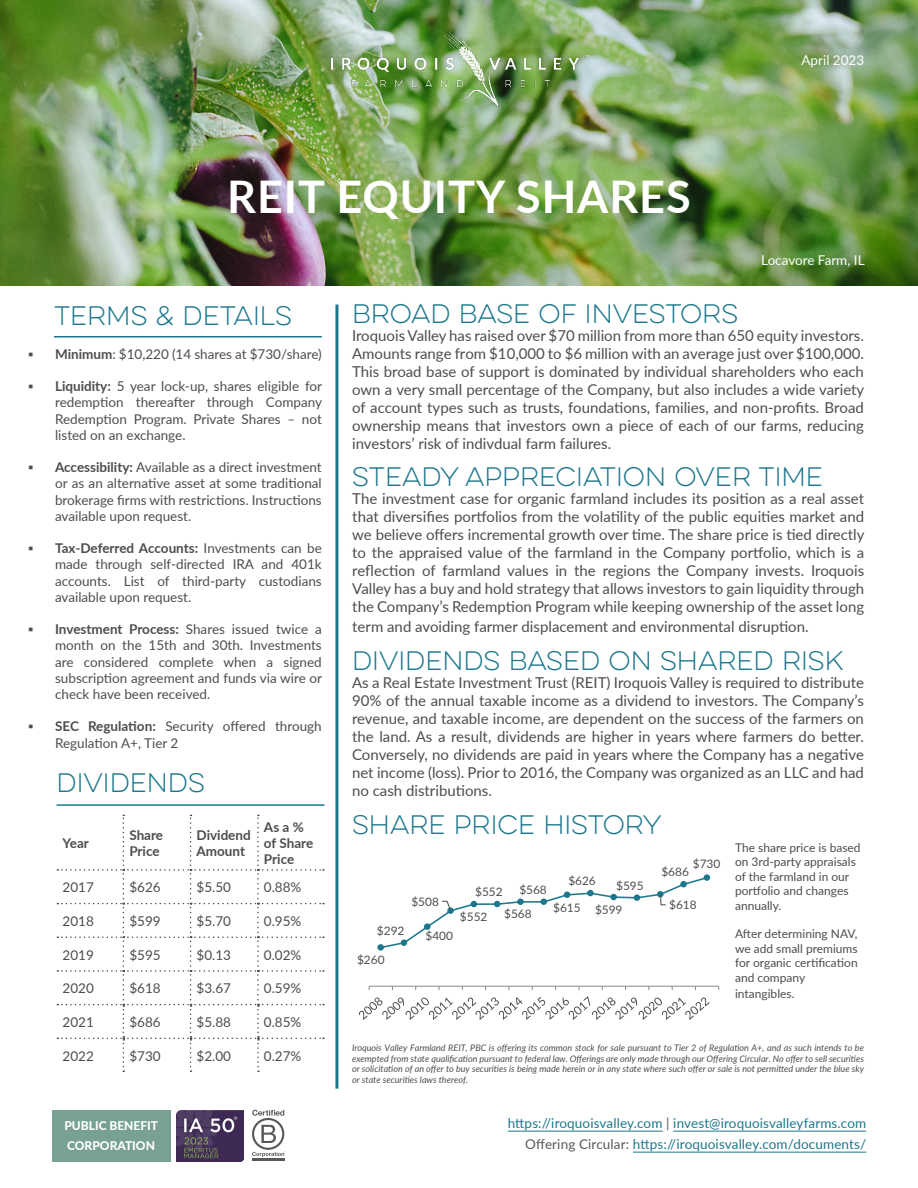
<style>
.page{position:relative;width:918px;height:1188px;background:#fff}
.page>*{position:absolute;margin:0;border:0;box-sizing:border-box;transform-origin:0 0}
.t1{font:700 45px "Lato";letter-spacing:.02em;color:#fff}
.t2{font:100 24px "Eveleth Clean";color:#1c778d}
.t3{font:15px/18px "Lato";color:#4d4d4f;text-align:justify}
.t4{font:13.5px/16.2px "Lato";color:#4d4d4f;text-align:justify}
.t5{font:13.5px "Lato";letter-spacing:.01em;color:#1c788c}
.t6{font:700 13.5px/16.2px "Lato";color:#4d4d4f}
.t7{font:13.5px "Lato";color:#fff}
.t8{font:12px/14.4px "Lato";color:#4d4d4f}
.t9{font:800 12px "Lato";color:#fff}
.t10{font:11.7px "Lato";letter-spacing:-.005em;color:#4d4d4f}
.t11{font:italic 9px/10.8px "Lato";color:#4d4d4f;text-align:justify}
.s1{font-weight:700}
.s2{color:#57585a}
</style>
<div class="page">
<hr style="left:54px;top:336px;width:268px;height:2px;background:#1c778d">
<hr style="left:335px;top:305px;width:3px;height:784px;background:#1c778d">
<hr style="left:508px;top:1131px;width:155px;height:1px;background:#1c788c">
<hr style="left:673px;top:1131px;width:193px;height:1px;background:#1c788c">
<hr style="left:633px;top:1152px;width:233px;height:1px;background:#1c788c">
<img style="left:0;top:0;width:918px;height:285px">
<div style="left:52px;top:1111px;width:118px;height:51px;background:#78a194"></div>
<img style="left:177px;top:1110px;width:67px;height:51px">
<svg style="left:57px;top:815px;width:267px;height:257px"></svg>
<hr style="left:57px;top:804px;width:267px;height:2px;background:#1c778d">
<img style="left:322px;top:27px;width:273px;height:83px">
<hr style="left:369px;top:986px;width:350px;height:1px;background:#898989">
<div style="left:377px;top:944px;width:7px;height:7px;border:2px solid #1c778d;border-radius:50%"></div>
<div style="left:704px;top:874px;width:6px;height:7px;border:2px solid #1c778d;border-radius:50%"></div>
<svg style="left:379px;top:876px;width:330px;height:73px"></svg>
<svg style="left:359px;top:996px;width:351px;height:24px"></svg>
<hr style="left:252px;top:1158px;width:32px;height:2px;background:#57585a">
<svg style="left:252px;top:1110px;width:33px;height:47px"></svg>
<p class="t1" style="left:227px;top:164px;width:465px">REIT EQUITY SHARES</p>
<p class="t7" style="left:802px;top:50px;width:64px">April 2023</p>
<p class="t7" style="left:761px;top:250px;width:105px">Locavore Farm, IL</p>
<p class="t2" style="left:54px;top:300px;width:240px">TERMS &amp; DETAILS</p>
<p class="t4" style="left:28px;top:345px;width:295px">▪ <span class="s1">Minimum</span>: $10,220 (14 shares at $730/share)</p>
<p class="t4" style="left:55px;top:378px;width:269px;text-indent:-27px">▪ <span class="s1">Liquidity:</span> 5 year lock-up, shares eligible for redemption thereafter through Company Redemption Program. Private Shares – not listed on an exchange.</p>
<p class="t4" style="left:55px;top:459px;width:268px;text-indent:-27px">▪ <span class="s1">Accessibility:</span> Available as a direct investment or as an alternative asset at some traditional brokerage firms with restrictions. Instructions available upon request.</p>
<p class="t4" style="left:55px;top:540px;width:268px;text-indent:-27px">▪ <span class="s1">Tax-Deferred Accounts:</span> Investments can be made through self-directed IRA and 401k accounts. List of third-party custodians available upon request.</p>
<p class="t4" style="left:55px;top:621px;width:269px;text-indent:-27px">▪ <span class="s1">Investment Process:</span> Shares issued twice a month on the 15th and 30th. Investments are considered complete when a signed subscription agreement and funds via wire or check have been received.</p>
<p class="t4" style="left:55px;top:718px;width:268px;text-indent:-27px">▪ <span class="s1">SEC Regulation:</span> Security offered through<br>Regulation A+, Tier 2</p>
<p class="t2" style="left:57px;top:766px;width:150px">DIVIDENDS</p>
<p class="t6" style="left:63px;top:834px;width:28px">Year</p>
<p class="t6" style="left:129px;top:826px;width:35px">Share<br>Price</p>
<p class="t6" style="left:197px;top:826px;width:56px">Dividend<br>Amount</p>
<p class="t6" style="left:264px;top:818px;width:51px">As a % of Share<br>Price</p>
<p class="t4" style="left:63px;top:879px;width:33px">2017</p>
<p class="t4" style="left:129px;top:879px;width:33px">$626</p>
<p class="t4" style="left:197px;top:879px;width:36px">$5.50</p>
<p class="t4" style="left:264px;top:879px;width:39px">0.88%</p>
<p class="t4" style="left:63px;top:912px;width:33px">2018</p>
<p class="t4" style="left:129px;top:912px;width:33px">$599</p>
<p class="t4" style="left:197px;top:912px;width:36px">$5.70</p>
<p class="t4" style="left:264px;top:912px;width:39px">0.95%</p>
<p class="t4" style="left:63px;top:946px;width:33px">2019</p>
<p class="t4" style="left:129px;top:946px;width:33px">$595</p>
<p class="t4" style="left:197px;top:946px;width:36px">$0.13</p>
<p class="t4" style="left:264px;top:946px;width:39px">0.02%</p>
<p class="t4" style="left:63px;top:980px;width:33px">2020</p>
<p class="t4" style="left:129px;top:980px;width:33px">$618</p>
<p class="t4" style="left:197px;top:980px;width:36px">$3.67</p>
<p class="t4" style="left:264px;top:980px;width:39px">0.59%</p>
<p class="t4" style="left:63px;top:1013px;width:33px">2021</p>
<p class="t4" style="left:129px;top:1013px;width:33px">$686</p>
<p class="t4" style="left:197px;top:1013px;width:36px">$5.88</p>
<p class="t4" style="left:264px;top:1013px;width:39px">0.85%</p>
<p class="t4" style="left:63px;top:1047px;width:33px">2022</p>
<p class="t4" style="left:129px;top:1047px;width:33px">$730</p>
<p class="t4" style="left:197px;top:1047px;width:36px">$2.00</p>
<p class="t4" style="left:264px;top:1047px;width:39px">0.27%</p>
<p class="t9" style="left:64px;top:1117px;width:95px">PUBLIC BENEFIT</p>
<p class="t9" style="left:67px;top:1137px;width:89px">CORPORATION</p>
<p class="t2" style="left:352px;top:297px;width:388px">BROAD BASE OF INVESTORS</p>
<p class="t3" style="left:352px;top:325px;width:514px">Iroquois Valley has raised over $70 million from more than 650 equity investors.<br>Amounts range from $10,000 to $6 million with an average just over $100,000.<br>This broad base of support is dominated by individual shareholders who each own a very small percentage of the Company, but also includes a wide variety of account types such as trusts, foundations, families, and non-profits. Broad ownership means that investors own a piece of each of our farms, reducing investors’ risk of indivdual farm failures.</p>
<p class="t2" style="left:352px;top:460px;width:472px">STEADY APPRECIATION OVER TIME</p>
<p class="t3" style="left:352px;top:489px;width:514px">The investment case for organic farmland includes its position as a real asset that diversifies portfolios from the volatility of the public equities market and we believe offers incremental growth over time. The share price is tied directly to the appraised value of the farmland in the Company portfolio, which is a reflection of farmland values in the regions the Company invests. Iroquois Valley has a buy and hold strategy that allows investors to gain liquidity through the Company’s Redemption Program while keeping ownership of the asset long</p>
<p class="t3" style="left:352px;top:617px;width:458px">term and avoiding farmer displacement and environmental disruption.</p>
<p class="t2" style="left:352px;top:644px;width:493px">DIVIDENDS BASED ON SHARED RISK</p>
<p class="t3" style="left:352px;top:673px;width:513px">As a Real Estate Investment Trust (REIT) Iroquois Valley is required to distribute 90% of the annual taxable income as a dividend to investors. The Company’s revenue, and taxable income, are dependent on the success of the farmers on the land. As a result, dividends are higher in years where farmers do better.<br>Conversely, no dividends are paid in years where the Company has a negative net income (loss). Prior to 2016, the Company was organized as an LLC and had no cash distributions.</p>
<p class="t2" style="left:352px;top:808px;width:311px">SHARE PRICE HISTORY</p>
<p class="t10" style="left:411px;top:893px;width:29px">$508</p>
<p class="t10" style="left:475px;top:883px;width:29px">$552</p>
<p class="t10" style="left:519px;top:881px;width:29px">$568</p>
<p class="t10" style="left:568px;top:872px;width:29px">$626</p>
<p class="t10" style="left:616px;top:877px;width:29px">$595</p>
<p class="t10" style="left:460px;top:909px;width:29px">$552</p>
<p class="t10" style="left:504px;top:905px;width:29px">$568</p>
<p class="t10" style="left:553px;top:899px;width:29px">$615</p>
<p class="t10" style="left:595px;top:902px;width:29px">$599</p>
<p class="t10" style="left:377px;top:922px;width:29px">$292</p>
<p class="t10" style="left:425px;top:927px;width:29px">$400</p>
<p class="t10" style="left:357px;top:951px;width:29px">$260</p>
<p class="t10" style="left:693px;top:856px;width:29px">$730</p>
<p class="t10" style="left:661px;top:863px;width:29px">$686</p>
<p class="t10" style="left:669px;top:897px;width:29px">$618</p>
<p class="t8" style="left:735px;top:840px;width:127px">The share price is based on 3rd-party appraisals of the farmland in our portfolio and changes annually.</p>
<p class="t8" style="left:735px;top:926px;width:124px;text-align:justify">After determining NAV, we add small premiums for organic certification and company</p>
<p class="t8" style="left:735px;top:986px;width:61px">intangibles.</p>
<p class="t11" style="left:352px;top:1042px;width:513px">Iroquois Valley Farmland REIT, PBC is offering its common stock for sale pursuant to Tier 2 of Regulation A+, and as such intends to be exempted from state qualification pursuant to federal law. Offerings are only made through our Offering Circular. No offer to sell securities or solicitation of an offer to buy securities is being made herein or in any state where such offer or sale is not permitted under the blue sky or state securities laws thereof.</p>
<p class="t5" style="left:508px;top:1113px;width:360px">https://iroquoisvalley.com <span class="s2">|</span> invest@iroquoisvalleyfarms.com</p>
<p class="t5" style="left:525px;top:1134px;width:343px"><span class="s2">Offering Circular:</span> https://iroquoisvalley.com/documents/</p>
</div>
